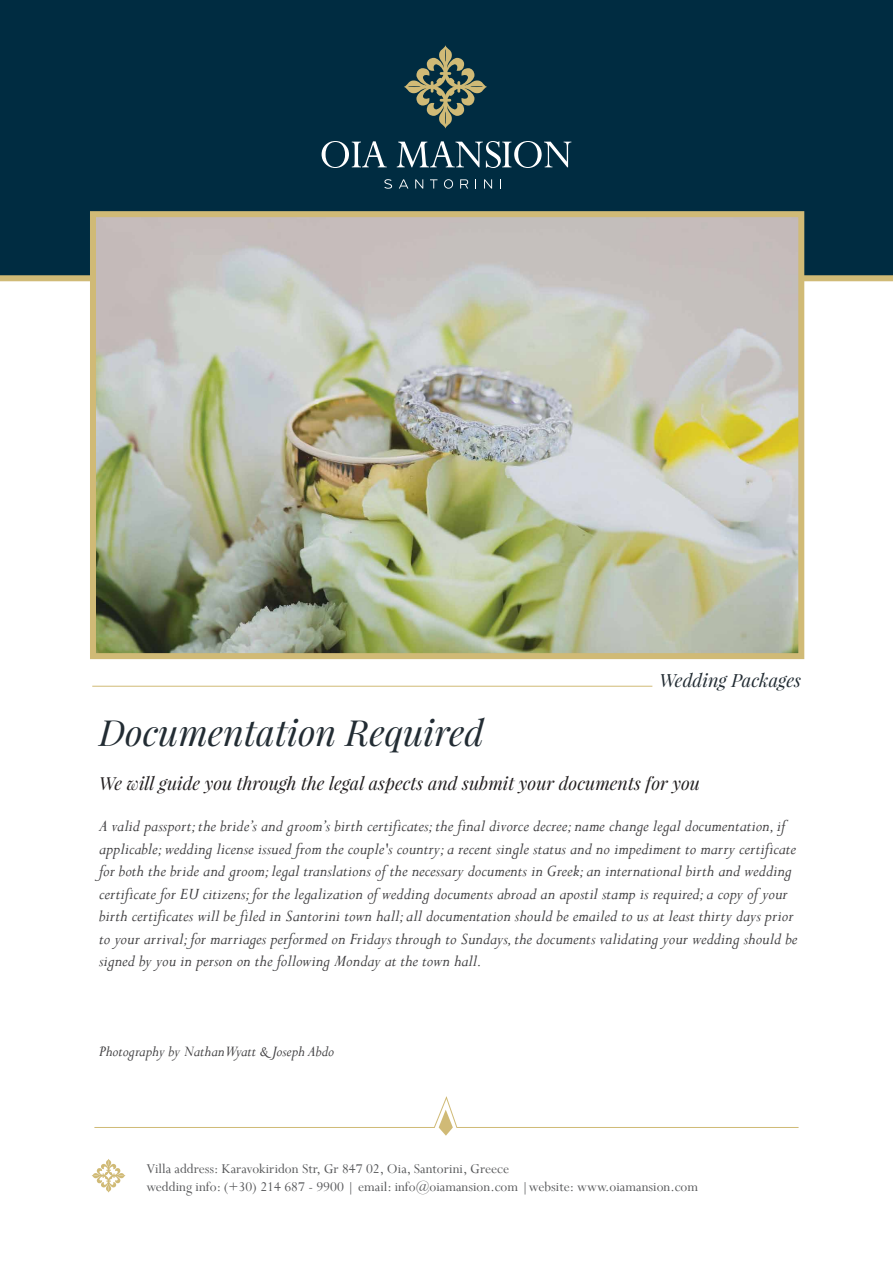
<style>
.page{position:relative;width:893px;height:1263px;background:#fff}
.page>*{position:absolute;margin:0;border:0;box-sizing:border-box;transform-origin:0 0}
.t1{font:italic 36px "Playfair Display";color:#222c33}
.t2{font:italic 18.15px "Playfair Display";color:#222c33}
.t3{font:italic 18px/22.5px "Perpetua";color:#414042}
.t4{font:italic 18px "Playfair Display";color:#231f20}
.t5{font:italic 16.5px "Perpetua";color:#414042}
.t6{font:15px/18px "Perpetua";color:#58595b}
</style>
<div class="page">
<hr style="left:92px;top:686px;width:560px;height:1px;background:#d0ba76">
<div style="left:0;top:0;width:893px;height:278px;background:#002c41"></div>
<div style="left:0;top:275px;width:893px;height:6px;background:#d0ba76"></div>
<img style="left:97px;top:218px;width:700px;height:434px">
<svg style="left:322px;top:141px;width:65px;height:27px"></svg>
<svg style="left:397px;top:141px;width:174px;height:27px"></svg>
<svg style="left:384px;top:179px;width:8px;height:10px"></svg>
<svg style="left:399px;top:179px;width:9px;height:10px"></svg>
<svg style="left:415px;top:179px;width:8px;height:10px"></svg>
<svg style="left:430px;top:179px;width:7px;height:10px"></svg>
<svg style="left:444px;top:179px;width:9px;height:10px"></svg>
<svg style="left:460px;top:179px;width:8px;height:10px"></svg>
<svg style="left:484px;top:179px;width:8px;height:10px"></svg>
<svg style="left:404px;top:45px;width:83px;height:83px"></svg>
<svg style="left:92px;top:1159px;width:33px;height:33px"></svg>
<svg style="left:94px;top:1096px;width:705px;height:40px"></svg>
<div style="left:90px;top:211px;width:714px;height:448px;border:6px solid #d0ba76"></div>
<h1 class="t1" style="left:99px;top:709px;width:386px">Documentation Required</h1>
<p class="t2" style="left:659px;top:668px;width:143px">Wedding Packages</p>
<p class="t4" style="left:99px;top:771px;width:602px">We will guide you through the legal aspects and submit your documents for you</p>
<p class="t3" style="left:99px;top:814px;width:700px">A valid passport; the bride’s and groom’s birth certificates; the final divorce decree; name change legal documentation, if applicable; wedding license issued from the couple's country; a recent single status and no impediment to marry certificate for both the bride and groom; legal translations of the necessary documents in Greek; an international birth and wedding certificate for EU citizens; for the legalization of wedding documents abroad an apostil stamp is required; a copy of your birth certificates will be filed in Santorini town hall; all documentation should be emailed to us at least thirty days prior to your arrival; for marriages performed on Fridays through to Sundays, the documents validating your wedding should be signed by you in person on the following Monday at the town hall.</p>
<p class="t5" style="left:99px;top:1041px;width:237px">Photography by Nathan Wyatt &amp; Joseph Abdo</p>
<p class="t6" style="left:146px;top:1159px;width:553px">Villa address: Karavokiridon Str, Gr 847 02, Oia, Santorini, Greece<br>wedding info: (+30) 214 687 - 9900 | email: info@oiamansion.com |website: www.oiamansion.com</p>
</div>
